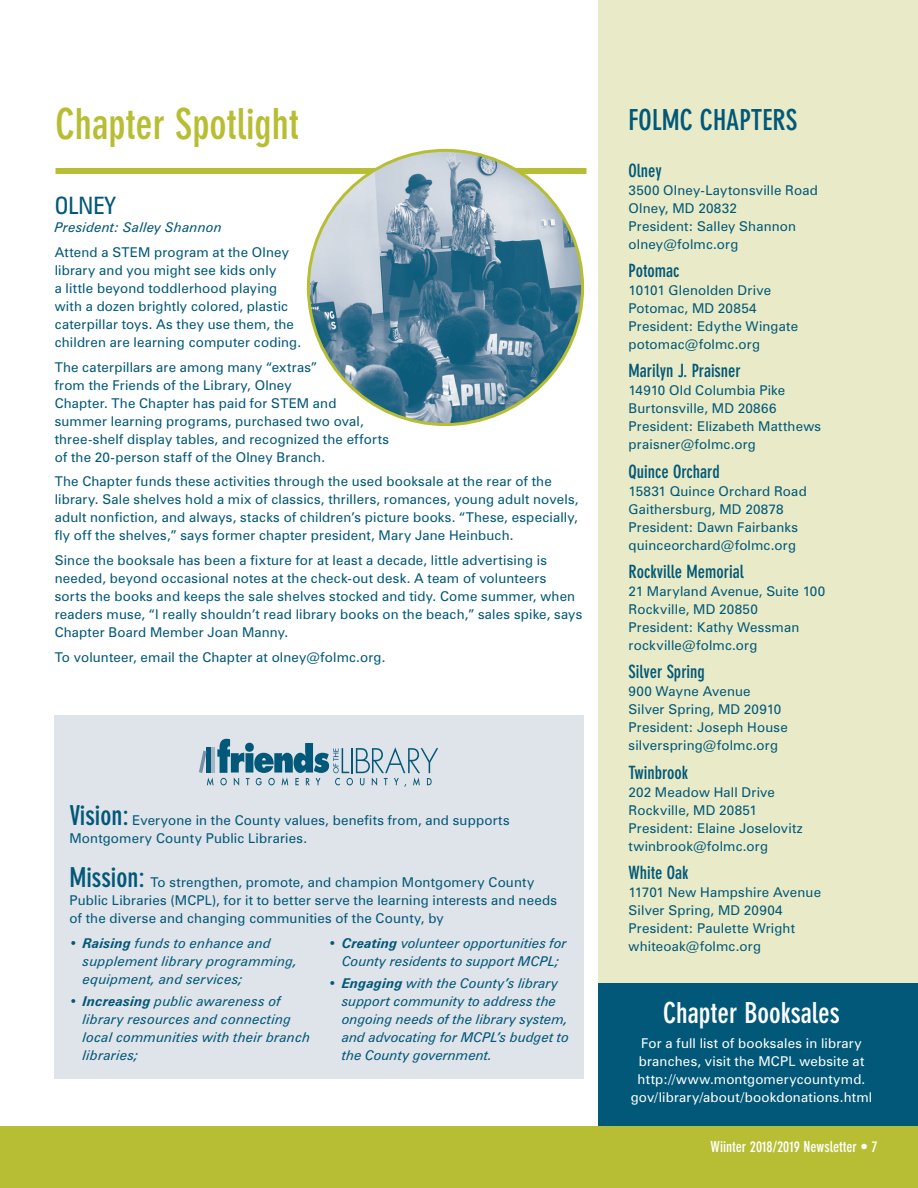
<style>
.page{position:relative;width:918px;height:1188px;background:#fff}
.page>*{position:absolute;margin:0;border:0;box-sizing:border-box;transform-origin:0 0}
.t1{font:700 condensed 42px "DIN Neuzeit Grotesk";color:#b7be33}
.t2{font:700 condensed 28.5px "DIN Neuzeit Grotesk";color:#fff}
.t3{font:700 condensed 28.5px "DIN Neuzeit Grotesk";color:#015878}
.t4{font:condensed 24px "Zurich BT";color:#015878}
.t5{font:700 condensed 18px "DIN Neuzeit Grotesk";color:#015878}
.t6{font:700 condensed 15px "DIN Neuzeit Grotesk";color:#fff}
.t7{font:13.5px/18px "Zurich BT";letter-spacing:.015em;color:#015878}
.t8{font:italic 13.5px/18px "Zurich BT";letter-spacing:.005em;color:#015878}
.t9{font:13.5px/18px "Zurich BT";letter-spacing:.015em;color:#fff;text-align:center}
.s1{font-family:"DIN Neuzeit Grotesk";font-weight:700;font-stretch:condensed;font-size:27px}
.s2{font-weight:700}
</style>
<div class="page">
<div style="left:598px;top:0;width:320px;height:1131px;background:#e9ebc8"></div>
<div style="left:0;top:1126px;width:918px;height:62px;background:#b7be33"></div>
<div style="left:56px;top:168px;width:530px;height:6px;background:#b7be33"></div>
<div style="left:598px;top:984px;width:320px;height:142px;background:#015878"></div>
<div style="left:54px;top:716px;width:530px;height:363px;background:#dfe3ea"></div>
<svg style="left:199px;top:739px;width:239px;height:48px"></svg>
<hr style="left:211px;top:747px;width:4px;height:26px;background:#a4b4c4">
<img style="left:308px;top:150px;width:275px;height:275px;border-radius:137px">
<h1 class="t1" style="left:56px;top:100px;width:245px">Chapter Spotlight</h1>
<h3 class="t4" style="left:55px;top:191px;width:63px">OLNEY</h3>
<p class="t8" style="left:55px;top:218px;width:169px">President: Salley Shannon</p>
<p class="t7" style="left:55px;top:243px;width:248px">Attend a STEM program at the Olney library and you might see kids only<br>a little beyond toddlerhood playing with a dozen brightly colored, plastic caterpillar toys. As they use them, the children are learning computer coding.</p>
<p class="t7" style="left:55px;top:358px;width:336px">The caterpillars are among many “extras”<br>from the Friends of the Library, Olney<br>Chapter. The Chapter has paid for STEM and summer learning programs, purchased two oval, three-shelf display tables, and recognized the efforts of the 20-person staff of the Olney Branch.</p>
<p class="t7" style="left:55px;top:472px;width:525px">The Chapter funds these activities through the used booksale at the rear of the library. Sale shelves hold a mix of classics, thrillers, romances, young adult novels, adult nonfiction, and always, stacks of children’s picture books. “These, especially, fly off the shelves,” says former chapter president, Mary Jane Heinbuch.</p>
<p class="t7" style="left:55px;top:551px;width:529px">Since the booksale has been a fixture for at least a decade, little advertising is needed, beyond occasional notes at the check-out desk. A team of volunteers<br>sorts the books and keeps the sale shelves stocked and tidy. Come summer, when readers muse, “I really shouldn’t read library books on the beach,” sales spike, says Chapter Board Member Joan Manny.</p>
<p class="t7" style="left:55px;top:648px;width:332px">To volunteer, email the Chapter at olney@folmc.org.</p>
<p class="t7" style="left:69px;top:812px;width:442px"><span class="s1">Vision:</span> Everyone in the County values, benefits from, and supports<br>Montgomery County Public Libraries.</p>
<p class="t7" style="left:69px;top:873px;width:489px"><span class="s1">Mission:</span> To strengthen, promote, and champion Montgomery County<br>Public Libraries (MCPL), for it to better serve the learning interests and needs of the diverse and changing communities of the County, by</p>
<p class="t8" style="left:83px;top:934px;width:216px;text-indent:-14px"><span class="s2">• Raising</span> funds to enhance and supplement library programming, equipment, and services;</p>
<p class="t8" style="left:83px;top:992px;width:229px;text-indent:-14px"><span class="s2">• Increasing</span> public awareness of library resources and connecting local communities with their branch libraries;</p>
<p class="t8" style="left:329px;top:934px;width:240px;text-align:center"><span class="s2">• Creating</span> volunteer opportunities for<br>County residents to support MCPL;</p>
<p class="t8" style="left:342px;top:974px;width:229px;text-indent:-14px"><span class="s2">• Engaging</span> with the County’s library support community to address the ongoing needs of the library system, and advocating for MCPL’s budget to the County government.</p>
<h2 class="t3" style="left:629px;top:104px;width:170px">FOLMC CHAPTERS</h2>
<h3 class="t5" style="left:629px;top:160px;width:35px">Olney</h3>
<p class="t7" style="left:629px;top:181px;width:191px">3500 Olney-Laytonsville Road<br>Olney, MD 20832<br>President: Salley Shannon olney@folmc.org</p>
<h3 class="t5" style="left:629px;top:260px;width:53px">Potomac</h3>
<p class="t7" style="left:629px;top:281px;width:171px">10101 Glenolden Drive<br>Potomac, MD 20854<br>President: Edythe Wingate potomac@folmc.org</p>
<h3 class="t5" style="left:629px;top:361px;width:114px">Marilyn J. Praisner</h3>
<p class="t7" style="left:629px;top:381px;width:194px">14910 Old Columbia Pike<br>Burtonsville, MD 20866<br>President: Elizabeth Matthews praisner@folmc.org</p>
<h3 class="t5" style="left:629px;top:461px;width:93px">Quince Orchard</h3>
<p class="t7" style="left:629px;top:482px;width:180px">15831 Quince Orchard Road<br>Gaithersburg, MD 20878<br>President: Dawn Fairbanks quinceorchard@folmc.org</p>
<h3 class="t5" style="left:629px;top:561px;width:117px">Rockville Memorial</h3>
<p class="t7" style="left:629px;top:582px;width:198px">21 Maryland Avenue, Suite 100<br>Rockville, MD 20850<br>President: Kathy Wessman rockville@folmc.org</p>
<h3 class="t5" style="left:629px;top:662px;width:78px">Silver Spring</h3>
<p class="t7" style="left:629px;top:683px;width:161px">900 Wayne Avenue<br>Silver Spring, MD 20910<br>President: Joseph House silverspring@folmc.org</p>
<h3 class="t5" style="left:629px;top:762px;width:61px">Twinbrook</h3>
<p class="t7" style="left:629px;top:783px;width:176px">202 Meadow Hall Drive<br>Rockville, MD 20851<br>President: Elaine Joselovitz twinbrook@folmc.org</p>
<h3 class="t5" style="left:629px;top:862px;width:61px">White Oak</h3>
<p class="t7" style="left:629px;top:883px;width:194px">11701 New Hampshire Avenue<br>Silver Spring, MD 20904<br>President: Paulette Wright whiteoak@folmc.org</p>
<h2 class="t2" style="left:663px;top:996px;width:178px">Chapter Booksales</h2>
<p class="t9" style="left:631px;top:1034px;width:243px">For a full list of booksales in library branches, visit the MCPL website at http://www.montgomerycountymd. gov/library/about/bookdonations.html</p>
<p class="t6" style="left:711px;top:1138px;width:169px">Wiinter 2018/2019 Newsletter • 7</p>
</div>
